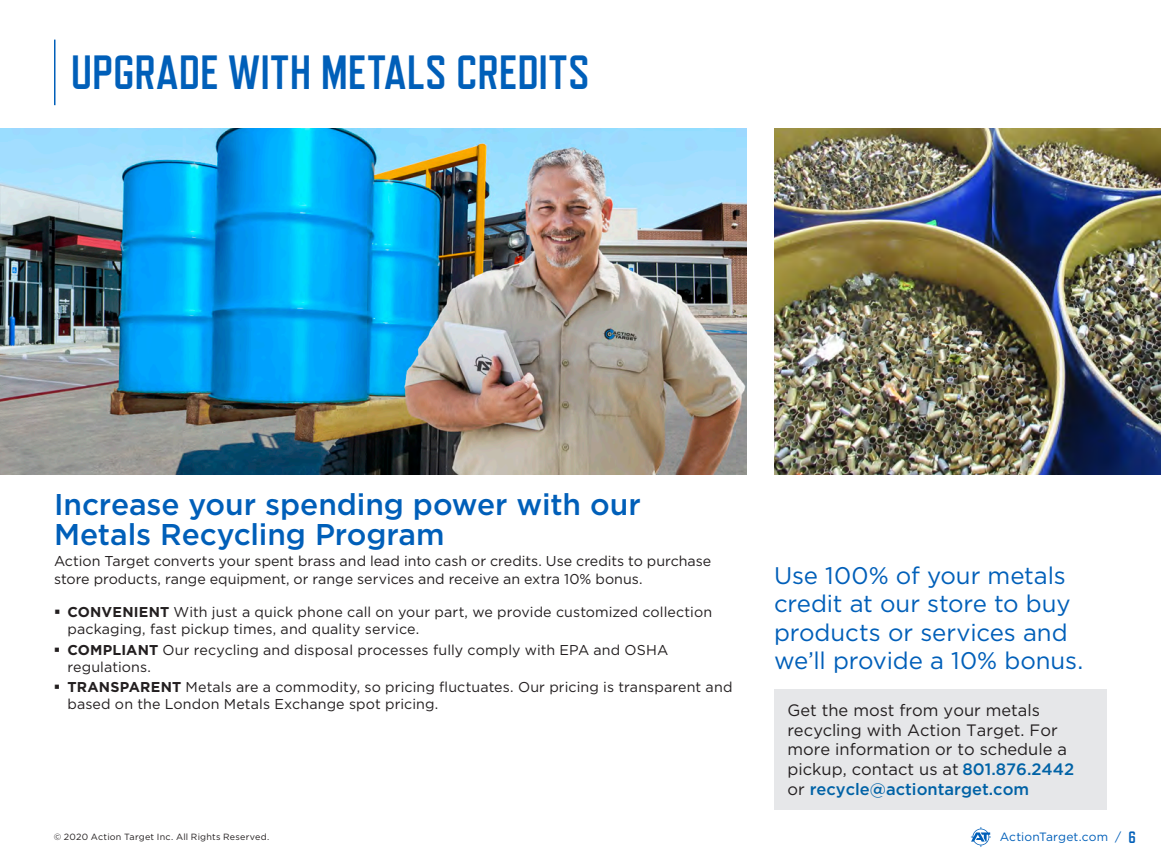
<style>
.page{position:relative;width:1161px;height:864px;background:#fff}
.page>*{position:absolute;margin:0;border:0;box-sizing:border-box;transform-origin:0 0}
.t1{font:700 48px "Refrigerator Deluxe";letter-spacing:.005em;color:#005fb9}
.t2{font:500 30px/30px "Gotham";letter-spacing:-.005em;color:#005fb9}
.t3{font:24px/28.5px "Gotham";letter-spacing:-.005em;color:#005fb9}
.t4{font:16.5px/19.8px "Gotham";color:#231f20}
.t5{font:14.25px/17.1px "Gotham";letter-spacing:.005em;color:#231f20}
.t6{font:12px "Gotham";letter-spacing:.005em;color:#005fb9}
.t7{font:9px "Gotham";letter-spacing:.025em;color:#231f20}
.s1{font-weight:700}
.s2{font-weight:500;color:#0062a6}
.s3{font-family:"Refrigerator Deluxe";font-weight:700;font-size:16.5px}
</style>
<div class="page">
<img style="left:0;top:128px;width:747px;height:346px">
<hr style="left:54px;top:40px;width:2px;height:65px;background:#005fb9">
<img style="left:774px;top:128px;width:387px;height:346px">
<div style="left:774px;top:689px;width:333px;height:121px;background:#e6e7e9"></div>
<svg style="left:971px;top:827px;width:20px;height:20px"></svg>
<h1 class="t1" style="left:71px;top:44px;width:520px">UPGRADE WITH METALS CREDITS</h1>
<h2 class="t2" style="left:54px;top:489px;width:588px">Increase your spending power with our<br>Metals Recycling Program</h2>
<p class="t5" style="left:54px;top:552px;width:659px;line-height:18px">Action Target converts your spent brass and lead into cash or credits. Use credits to purchase store products, range equipment, or range services and receive an extra 10% bonus.</p>
<p class="t5" style="left:67px;top:603px;width:646px;text-indent:-13px">▪ <span class="s1">CONVENIENT</span> With just a quick phone call on your part, we provide customized collection packaging, fast pickup times, and quality service.</p>
<p class="t5" style="left:67px;top:641px;width:603px;text-indent:-13px">▪ <span class="s1">COMPLIANT</span> Our recycling and disposal processes fully comply with EPA and OSHA regulations.</p>
<p class="t5" style="left:67px;top:678px;width:667px;text-indent:-13px">▪ <span class="s1">TRANSPARENT</span> Metals are a commodity, so pricing fluctuates. Our pricing is transparent and based on the London Metals Exchange spot pricing.</p>
<h3 class="t3" style="left:774px;top:561px;width:311px">Use 100% of your metals credit at our store to buy products or services and we’ll provide a 10% bonus.</h3>
<p class="t4" style="left:788px;top:700px;width:288px">Get the most from your metals recycling with Action Target. For more information or to schedule a pickup, contact us at <span class="s2">801.876.2442 </span>or <span class="s2">recycle@actiontarget.com</span></p>
<p class="t7" style="left:54px;top:831px;width:217px">© 2020 Action Target Inc. All Rights Reserved.</p>
<p class="t6" style="left:1000px;top:829px;width:138px">ActionTarget.com / <span class="s3">6</span></p>
</div>
